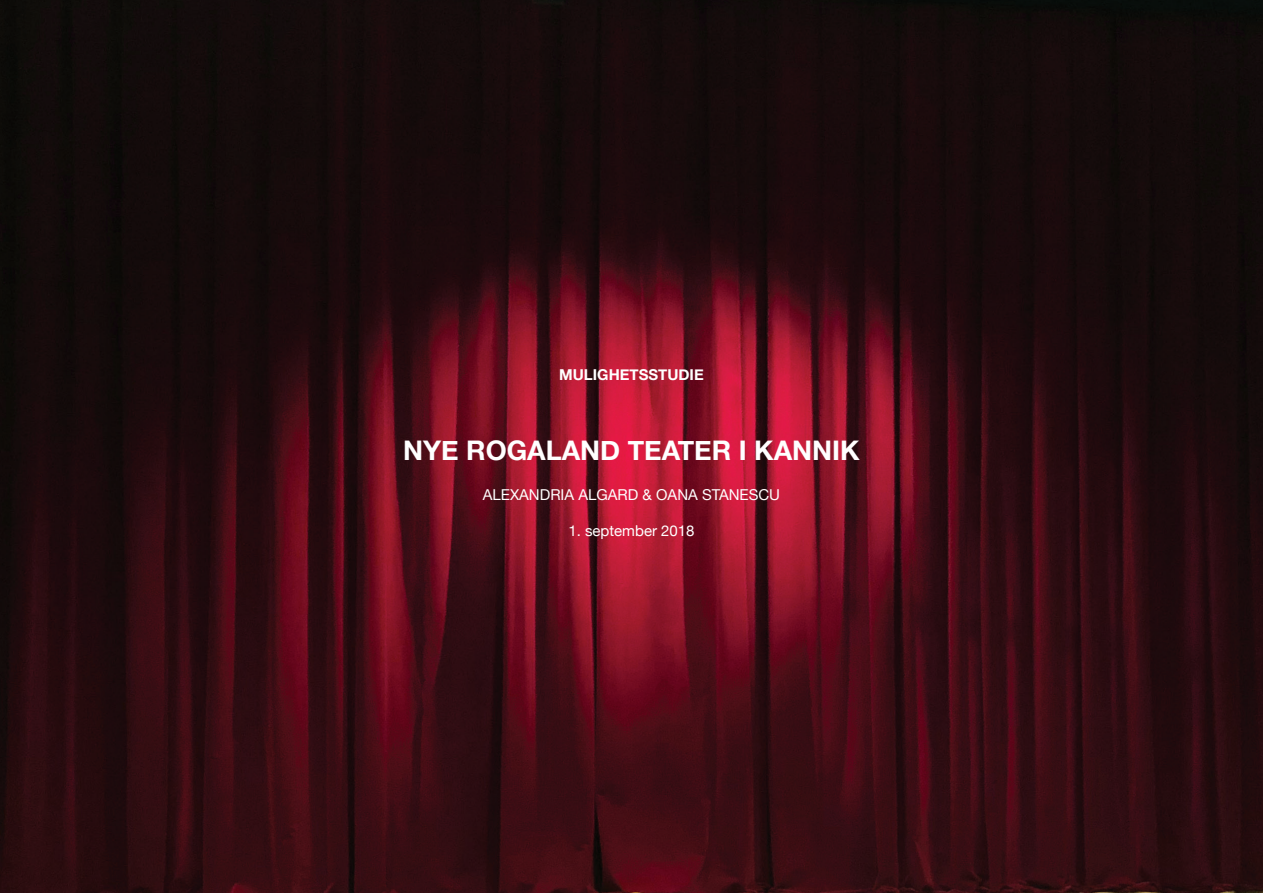
<style>
.page{position:relative;width:1263px;height:893px;background:#fff}
.page>*{position:absolute;margin:0;border:0;box-sizing:border-box;transform-origin:0 0}
.t1{font:700 27px "Helvetica Neue";color:#fff}
.t2{font:15px "Helvetica Neue";color:#fff}
.t3{font:700 15px "Helvetica Neue";color:#fff}
</style>
<div class="page">
<img style="left:0;top:0;width:1263px;height:893px">
<p class="t3" style="left:559px;top:363px;width:146px">MULIGHETSSTUDIE</p>
<h1 class="t1" style="left:403px;top:429px;width:458px">NYE ROGALAND TEATER I KANNIK</h1>
<p class="t2" style="left:483px;top:484px;width:299px">ALEXANDRIA ALGARD &amp; OANA STANESCU</p>
<p class="t2" style="left:568px;top:520px;width:128px">1. september 2018</p>
</div>
